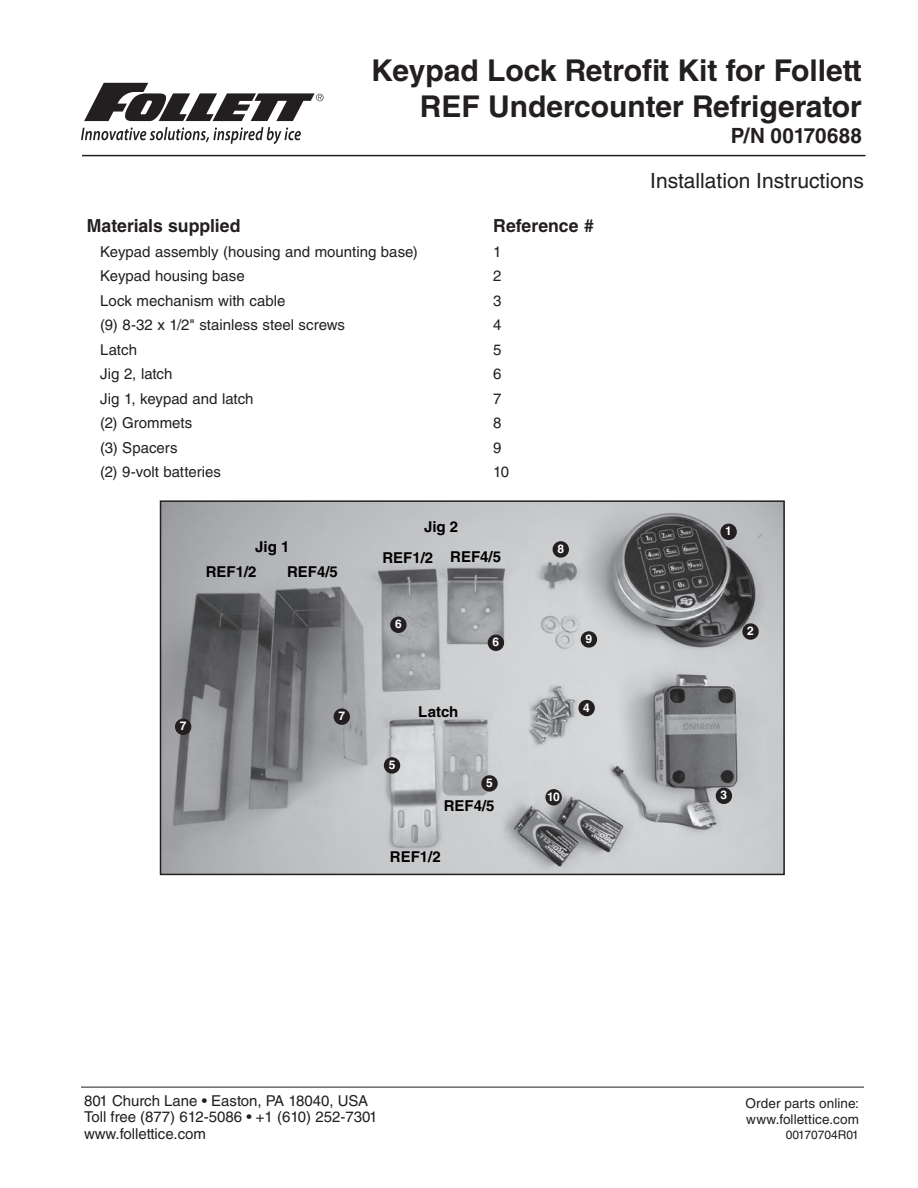
<style>
.page{position:relative;width:918px;height:1188px;background:#fff}
.page>*{position:absolute;margin:0;border:0;box-sizing:border-box;transform-origin:0 0}
.t1{font:700 30px/36px "Helvetica LT Std";color:#231f20;text-align:right}
.t2{font:21px "Helvetica LT Std";color:#231f20}
.t3{font:700 21px "Helvetica LT Std";letter-spacing:.01em;color:#231f20}
.t4{font:700 18px "Helvetica LT Std";color:#231f20}
.t5{font:15px/16.5px "Helvetica LT Std";color:#231f20}
.t6{font:700 15px "Helvetica LT Std";color:#000}
.t7{font:13.5px/16.5px "Helvetica LT Std";letter-spacing:.005em;color:#231f20}
.t8{font:700 12px "Helvetica LT Std";color:#fff}
.t9{font:12px "Helvetica LT Std";color:#231f20}
</style>
<div class="page">
<hr style="left:81px;top:1087px;width:783px;height:1px;background:#231f20">
<hr style="left:82px;top:155px;width:784px;height:1px;background:#231f20">
<svg style="left:81px;top:83px;width:243px;height:61px"></svg>
<img style="left:163px;top:503px;width:619px;height:369px">
<div style="left:723px;top:527px;width:11px;height:10px;background:#231f20;border-radius:50%"></div>
<div style="left:720px;top:524px;width:17px;height:16px;border:6px solid #231f20;border-radius:50%"></div>
<div style="left:556px;top:544px;width:10px;height:11px;background:#231f20;border-radius:50%"></div>
<div style="left:553px;top:541px;width:16px;height:17px;border:6px solid #231f20;border-radius:50%"></div>
<div style="left:584px;top:634px;width:10px;height:11px;background:#231f20;border-radius:50%"></div>
<div style="left:581px;top:631px;width:16px;height:17px;border:6px solid #231f20;border-radius:50%"></div>
<div style="left:581px;top:703px;width:11px;height:10px;background:#231f20;border-radius:50%"></div>
<div style="left:578px;top:700px;width:17px;height:16px;border:6px solid #231f20;border-radius:50%"></div>
<div style="left:745px;top:626px;width:11px;height:11px;background:#231f20;border-radius:50%"></div>
<div style="left:742px;top:623px;width:17px;height:17px;border:6px solid #231f20;border-radius:50%"></div>
<div style="left:548px;top:792px;width:11px;height:10px;background:#231f20;border-radius:50%"></div>
<div style="left:545px;top:789px;width:17px;height:16px;border:6px solid #231f20;border-radius:50%"></div>
<div style="left:719px;top:791px;width:10px;height:10px;background:#231f20;border-radius:50%"></div>
<div style="left:716px;top:788px;width:16px;height:16px;border:6px solid #231f20;border-radius:50%"></div>
<div style="left:393px;top:620px;width:11px;height:10px;background:#231f20;border-radius:50%"></div>
<div style="left:390px;top:617px;width:17px;height:16px;border:6px solid #231f20;border-radius:50%"></div>
<div style="left:491px;top:638px;width:10px;height:10px;background:#231f20;border-radius:50%"></div>
<div style="left:488px;top:635px;width:16px;height:16px;border:6px solid #231f20;border-radius:50%"></div>
<div style="left:387px;top:760px;width:10px;height:11px;background:#231f20;border-radius:50%"></div>
<div style="left:384px;top:757px;width:16px;height:17px;border:6px solid #231f20;border-radius:50%"></div>
<div style="left:484px;top:778px;width:11px;height:11px;background:#231f20;border-radius:50%"></div>
<div style="left:481px;top:775px;width:17px;height:17px;border:6px solid #231f20;border-radius:50%"></div>
<div style="left:178px;top:722px;width:10px;height:10px;background:#231f20;border-radius:50%"></div>
<div style="left:175px;top:719px;width:16px;height:16px;border:6px solid #231f20;border-radius:50%"></div>
<div style="left:337px;top:711px;width:10px;height:11px;background:#231f20;border-radius:50%"></div>
<div style="left:334px;top:708px;width:16px;height:17px;border:6px solid #231f20;border-radius:50%"></div>
<div style="left:160px;top:500px;width:625px;height:375px;border:2px solid #231f20"></div>
<h1 class="t1" style="left:371px;top:52px;width:492px">Keypad Lock Retrofit Kit for Follett<br>REF Undercounter Refrigerator</h1>
<h2 class="t3" style="left:731px;top:122px;width:133px">P/N 00170688</h2>
<p class="t4" style="left:87px;top:215px;width:155px">Materials supplied</p>
<p class="t4" style="left:493px;top:215px;width:102px">Reference #</p>
<p class="t5" style="left:100px;top:243px;width:319px">Keypad assembly (housing and mounting base)</p>
<p class="t5" style="left:493px;top:243px;width:10px">1</p>
<p class="t5" style="left:100px;top:268px;width:146px">Keypad housing base</p>
<p class="t5" style="left:493px;top:268px;width:10px">2</p>
<p class="t5" style="left:100px;top:292px;width:187px">Lock mechanism with cable</p>
<p class="t5" style="left:493px;top:292px;width:10px">3</p>
<p class="t5" style="left:100px;top:317px;width:246px">(9) 8-32 x 1/2" stainless steel screws</p>
<p class="t5" style="left:493px;top:317px;width:10px">4</p>
<p class="t5" style="left:100px;top:341px;width:38px">Latch</p>
<p class="t5" style="left:493px;top:341px;width:10px">5</p>
<p class="t5" style="left:100px;top:366px;width:74px">Jig 2, latch</p>
<p class="t5" style="left:493px;top:366px;width:10px">6</p>
<p class="t5" style="left:100px;top:390px;width:155px">Jig 1, keypad and latch</p>
<p class="t5" style="left:493px;top:390px;width:10px">7</p>
<p class="t5" style="left:100px;top:415px;width:93px">(2) Grommets</p>
<p class="t5" style="left:493px;top:415px;width:10px">8</p>
<p class="t5" style="left:100px;top:439px;width:79px">(3) Spacers</p>
<p class="t5" style="left:493px;top:439px;width:10px">9</p>
<p class="t5" style="left:100px;top:464px;width:122px">(2) 9-volt batteries</p>
<p class="t5" style="left:493px;top:464px;width:17px">10</p>
<p class="t6" style="left:255px;top:537px;width:36px">Jig 1</p>
<p class="t6" style="left:206px;top:563px;width:52px">REF1/2</p>
<p class="t6" style="left:287px;top:563px;width:52px">REF4/5</p>
<p class="t8" style="left:180px;top:719px;width:8px">7</p>
<p class="t8" style="left:338px;top:709px;width:8px">7</p>
<p class="t6" style="left:424px;top:518px;width:36px">Jig 2</p>
<p class="t6" style="left:382px;top:548px;width:120px">REF1/2 REF4/5</p>
<p class="t8" style="left:395px;top:617px;width:8px">6</p>
<p class="t8" style="left:389px;top:757px;width:8px">5</p>
<p class="t6" style="left:418px;top:703px;width:42px">Latch</p>
<p class="t8" style="left:493px;top:635px;width:8px">6</p>
<p class="t8" style="left:486px;top:775px;width:8px">5</p>
<p class="t8" style="left:557px;top:541px;width:8px">8</p>
<p class="t8" style="left:586px;top:631px;width:8px">9</p>
<p class="t8" style="left:583px;top:700px;width:8px">4</p>
<h2 class="t2" style="left:650px;top:168px;width:215px">Installation Instructions</h2>
<p class="t8" style="left:725px;top:524px;width:8px">1</p>
<p class="t8" style="left:747px;top:624px;width:8px">2</p>
<p class="t6" style="left:444px;top:796px;width:52px">REF4/5</p>
<p class="t6" style="left:390px;top:848px;width:52px">REF1/2</p>
<p class="t8" style="left:547px;top:789px;width:14px">10</p>
<p class="t8" style="left:721px;top:788px;width:8px">3</p>
<p class="t5" style="left:84px;top:1092px;width:295px">801 Church Lane • Easton, PA 18040, USA<br>Toll free (877) 612-5086 • +1 (610) 252-7301 www.follettice.com</p>
<p class="t7" style="left:746px;top:1095px;width:115px">Order parts online: www.follettice.com</p>
<p class="t9" style="left:786px;top:1128px;width:75px">00170704R01</p>
</div>
